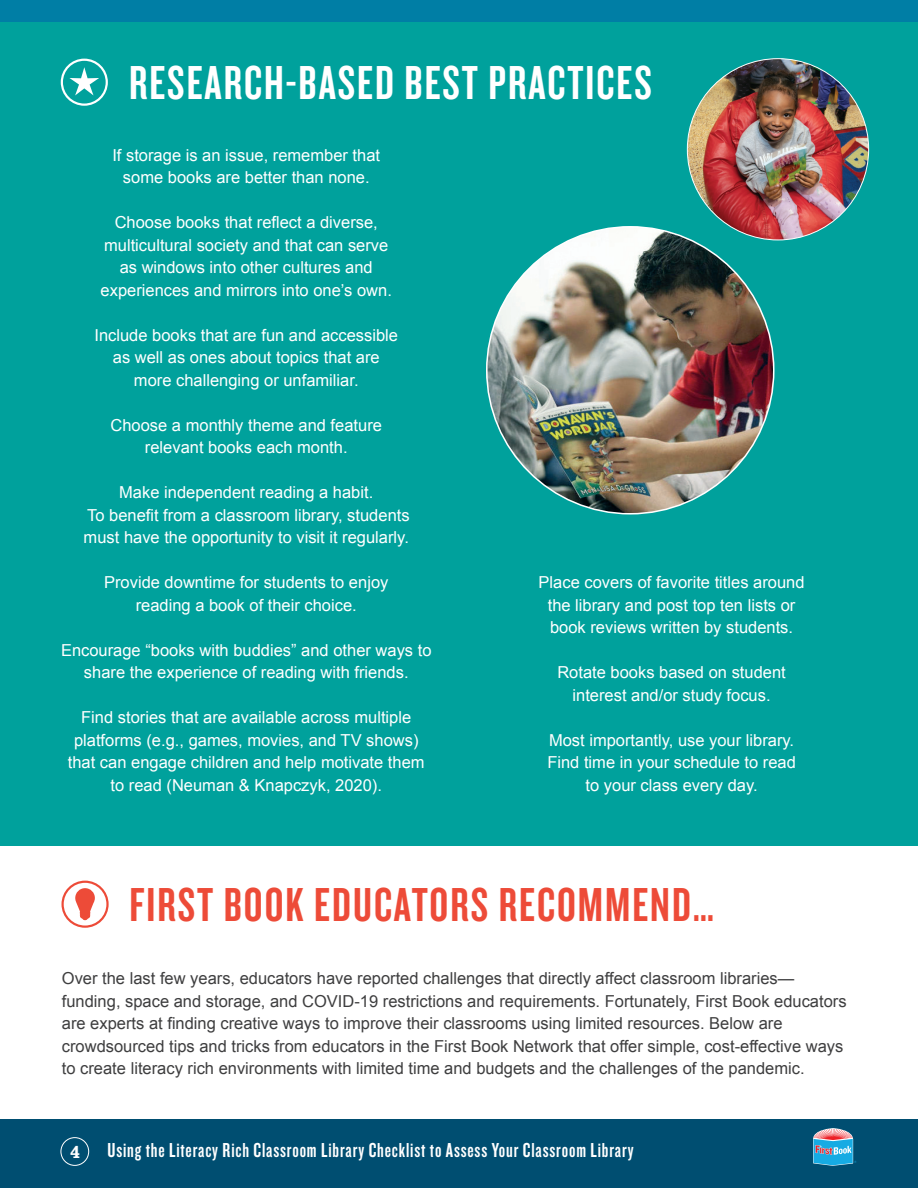
<style>
.page{position:relative;width:918px;height:1188px;background:#fff}
.page>*{position:absolute;margin:0;border:0;box-sizing:border-box;transform-origin:0 0}
.t1{font:49.5px "Knockout 48 Featherweight";letter-spacing:.04em;color:#ed4b38}
.t2{font:49.5px "Knockout 48 Featherweight";letter-spacing:.04em;color:#fff}
.t3{font:21px "Knockout 48 Featherweight";letter-spacing:.04em;color:#fff}
.t4{font:18px "Clarendon";color:#fff}
.t5{font:16.5px/22.5px "Arial";color:#fff;text-align:center}
.t6{font:16.5px/22.5px "Arial";color:#3e3e3f}
</style>
<div class="page">
<div style="left:0;top:10px;width:918px;height:836px;background:#00a19c"></div>
<div style="left:0;top:0;width:918px;height:22px;background:#007ea5"></div>
<div style="left:0;top:1120px;width:918px;height:68px;background:#004e71"></div>
<svg style="left:813px;top:1128px;width:43px;height:38px;background:#619cbd"></svg>
<div style="left:61px;top:1137px;width:28px;height:29px;border:1px solid #fff;border-radius:50%"></div>
<div style="left:61px;top:881px;width:48px;height:47px;border:2px solid #ed4b38;border-radius:50%"></div>
<svg style="left:75px;top:888px;width:20px;height:32px"></svg>
<div style="left:61px;top:59px;width:47px;height:47px;border:2px solid #fff;border-radius:50%"></div>
<svg style="left:69px;top:67px;width:30px;height:28px"></svg>
<img style="left:687px;top:59px;width:182px;height:181px;border-radius:91px">
<img style="left:487px;top:227px;width:287px;height:287px;border-radius:143px">
<p class="t2" style="left:129px;top:52px;width:524px">RESEARCH-BASED BEST PRACTICES</p>
<p class="t5" style="left:112px;top:144px;width:269px">If storage is an issue, remember that</p>
<p class="t5" style="left:123px;top:166px;width:248px">some books are better than none.</p>
<p class="t5" style="left:115px;top:211px;width:265px">Choose books that reflect a diverse,</p>
<p class="t5" style="left:104px;top:234px;width:286px">multicultural society and that can serve</p>
<p class="t5" style="left:120px;top:256px;width:255px">as windows into other cultures and</p>
<p class="t5" style="left:101px;top:279px;width:293px">experiences and mirrors into one’s own.</p>
<p class="t5" style="left:94px;top:324px;width:305px">Include books that are fun and accessible</p>
<p class="t5" style="left:113px;top:346px;width:268px">as well as ones about topics that are</p>
<p class="t5" style="left:134px;top:369px;width:226px">more challenging or unfamiliar.</p>
<p class="t5" style="left:111px;top:414px;width:273px">Choose a monthly theme and feature</p>
<p class="t5" style="left:145px;top:436px;width:204px">relevant books each month.</p>
<p class="t5" style="left:119px;top:481px;width:256px">Make independent reading a habit.</p>
<p class="t5" style="left:87px;top:504px;width:324px">To benefit from a classroom library, students</p>
<p class="t5" style="left:84px;top:526px;width:327px">must have the opportunity to visit it regularly.</p>
<p class="t5" style="left:104px;top:571px;width:286px">Provide downtime for students to enjoy</p>
<p class="t5" style="left:136px;top:594px;width:223px">reading a book of their choice.</p>
<p class="t5" style="left:61px;top:639px;width:372px">Encourage “books with buddies” and other ways to share the experience of reading with friends.</p>
<p class="t5" style="left:68px;top:706px;width:358px">Find stories that are available across multiple platforms (e.g., games, movies, and TV shows) that can engage children and help motivate them to read (Neuman &amp; Knapczyk, 2020).</p>
<p class="t5" style="left:539px;top:571px;width:267px">Place covers of favorite titles around</p>
<p class="t5" style="left:548px;top:594px;width:249px">the library and post top ten lists or</p>
<p class="t5" style="left:550px;top:616px;width:245px">book reviews written by students.</p>
<p class="t5" style="left:557px;top:661px;width:230px">Rotate books based on student</p>
<p class="t5" style="left:573px;top:684px;width:200px">interest and/or study focus.</p>
<p class="t5" style="left:549px;top:729px;width:247px">Most importantly, use your library.</p>
<p class="t5" style="left:547px;top:751px;width:250px">Find time in your schedule to read</p>
<p class="t5" style="left:586px;top:774px;width:174px">to your class every day.</p>
<p class="t1" style="left:129px;top:874px;width:586px">FIRST BOOK EDUCATORS RECOMMEND…</p>
<p class="t6" style="left:62px;top:967px;width:786px">Over the last few years, educators have reported challenges that directly affect classroom libraries— funding, space and storage, and COVID-19 restrictions and requirements. Fortunately, First Book educators are experts at finding creative ways to improve their classrooms using limited resources. Below are crowdsourced tips and tricks from educators in the First Book Network that offer simple, cost-effective ways to create literacy rich environments with limited time and budgets and the challenges of the pandemic.</p>
<p class="t4" style="left:70px;top:1141px;width:12px">4</p>
<p class="t3" style="left:108px;top:1138px;width:528px">Using the Literacy Rich Classroom Library Checklist to Assess Your Classroom Library</p>
</div>
